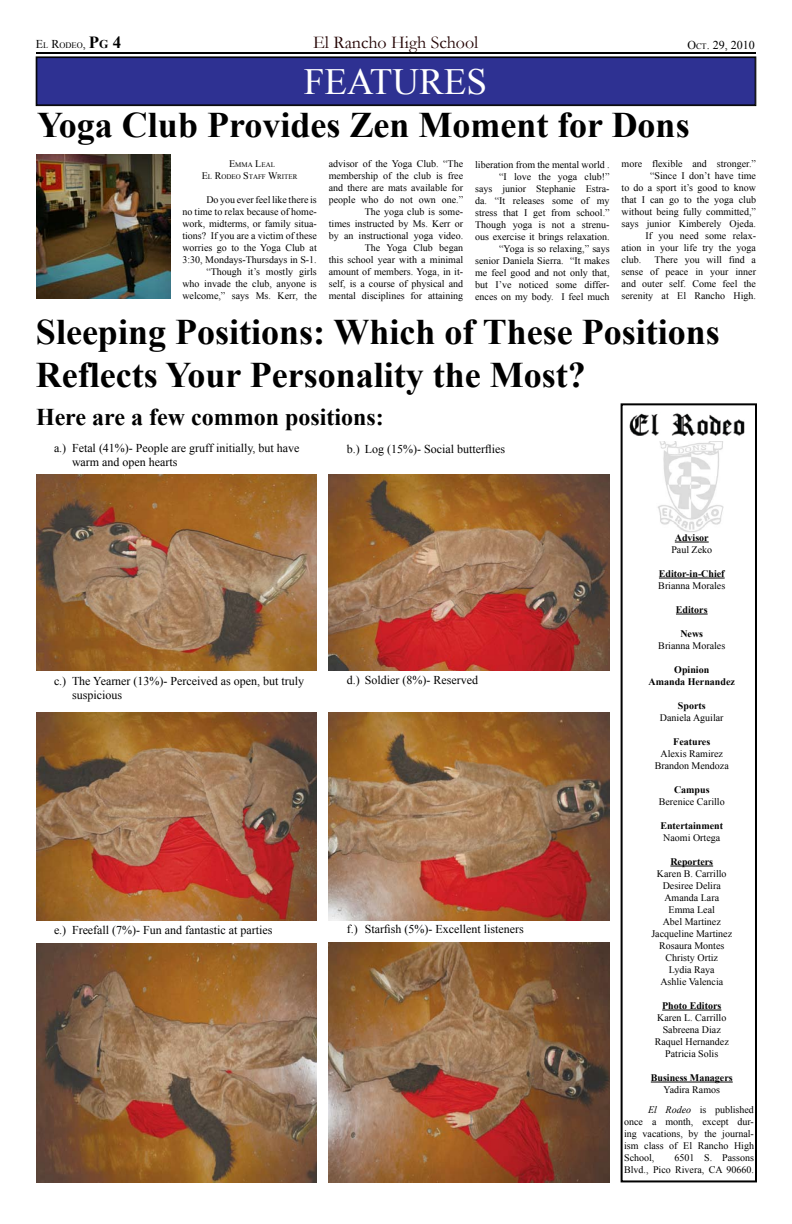
<style>
.page{position:relative;width:792px;height:1224px;background:#fff}
.page>*{position:absolute;margin:0;border:0;box-sizing:border-box;transform-origin:0 0}
.t1{font:37px "Times New Roman";color:#fff}
.t2{font:700 36px/43.2px "Times New Roman";color:#000}
.t3{font:700 24px "Times New Roman";color:#000}
.t4{font:18px "Garamond";color:#230303}
.t5{font:12px/14.4px "Times New Roman";color:#000}
.t6{font:12px "Times New Roman";color:#000}
.t7{font:10px/12px "Times New Roman";color:#000;text-align:right}
.t8{font:700 10px/12px "Times New Roman";color:#000;text-align:center}
.t9{font:8.4px "Times New Roman";color:#000}
.t10{font:7px/12px "Times New Roman";color:#000}
.s1{font-size:12px}
.s2{font-weight:700;font-size:17px}
.s3{font-weight:700;font-size:11.9px}
.s4{font-size:8.4px}
.s5{font-size:10px}
.s6{font-style:italic}
</style>
<div class="page">
<div style="left:36px;top:57px;width:720px;height:49px;background:#2e3192"></div>
<div style="left:37px;top:57px;width:718px;height:48px;border:1px solid #000"></div>
<hr style="left:36px;top:52px;width:720px;height:2px;background:#000">
<img style="left:36px;top:474px;width:281px;height:197px">
<img style="left:329px;top:474px;width:281px;height:197px">
<img style="left:36px;top:712px;width:281px;height:209px">
<img style="left:329px;top:712px;width:281px;height:209px">
<img style="left:36px;top:943px;width:281px;height:240px">
<img style="left:329px;top:942px;width:281px;height:241px">
<img style="left:657px;top:441px;width:67px;height:102px">
<div style="left:621px;top:403px;width:136px;height:779px;border:2px solid #000"></div>
<hr style="left:675px;top:542px;width:34px;height:1px;background:#000">
<hr style="left:659px;top:578px;width:66px;height:1px;background:#000">
<hr style="left:676px;top:614px;width:32px;height:1px;background:#000">
<hr style="left:670px;top:866px;width:43px;height:1px;background:#000">
<hr style="left:662px;top:1010px;width:59px;height:1px;background:#000">
<hr style="left:651px;top:1082px;width:82px;height:1px;background:#000">
<img style="left:629px;top:413px;width:116px;height:23px">
<img style="left:36px;top:155px;width:134px;height:143px">
<p class="t9" style="left:36px;top:40px;width:87px"><span class="s1">E</span>L <span class="s1">R</span>ODEO<span class="s1">,</span> <span class="s2">P</span><span class="s3">g</span> <span class="s2">4</span></p>
<h3 class="t4" style="left:313px;top:31px;width:167px">El Rancho High School</h3>
<p class="t6" style="left:687px;top:37px;width:69px">O<span class="s4">CT</span>. 29, 2010</p>
<h1 class="t1" style="left:304px;top:57px;width:45px">Features</h1>
<h2 class="t2" style="left:37px;top:103px;width:654px">Yoga Club Provides Zen Moment for Dons</h2>
<p class="t10" style="left:202px;top:159px;width:97px;text-indent:27px"><span class="s5">E</span>MMA <span class="s5">L</span>EAL<br><span class="s5">E</span>L <span class="s5">R</span>ODEO <span class="s5">S</span>TAFF <span class="s5">W</span>RITER</p>
<p class="t7" style="left:182px;top:194px;width:136px">Do you ever feel like there is<br>no time to relax because of home&shy;work, midterms, or family situa&shy;tions? If you are a victim of these worries go to the Yoga Club at<br>3:30, Mondays-Thursdays in S-1. “Though it’s mostly girls<br>who invade the club, anyone is welcome,” says Ms. Kerr, the</p>
<p class="t7" style="left:329px;top:158px;width:136px">advisor of the Yoga Club. “The membership of the club is free and there are mats available for people who do not own one.”<br>The yoga club is some-<br>times instructed by Ms. Kerr or by an instructional yoga video.<br>The Yoga Club began<br>this school year with a minimal amount of members. Yoga, in it&shy;self, is a course of physical and mental disciplines for attaining</p>
<p class="t7" style="left:475px;top:158px;width:136px">liberation from the mental world . “I love the yoga club!”<br>says junior Stephanie Estra&shy;da. “It releases some of my stress that I get from school.”<br>Though yoga is not a strenu&shy;ous exercise it brings relaxation. “Yoga is so relaxing,” says senior Daniela Sierra. “It makes me feel good and not only that, but I’ve noticed some differ&shy;ences on my body. I feel much</p>
<p class="t7" style="left:622px;top:158px;width:136px">more flexible and stronger.”</p>
<p class="t7" style="left:650px;top:170px;width:107px">“Since I don’t have time</p>
<p class="t7" style="left:622px;top:182px;width:136px">to do a sport it’s good to know</p>
<p class="t7" style="left:622px;top:194px;width:136px">that I can go to the yoga club</p>
<p class="t7" style="left:622px;top:206px;width:136px">without being fully committed,”</p>
<p class="t7" style="left:622px;top:218px;width:136px">says junior Kimberely Ojeda.</p>
<p class="t7" style="left:646px;top:230px;width:112px">If you need some relax-</p>
<p class="t7" style="left:622px;top:242px;width:136px">ation in your life try the yoga</p>
<p class="t7" style="left:622px;top:254px;width:21px">club.</p>
<p class="t7" style="left:622px;top:254px;width:136px;text-align:justify;text-indent:33px">There you will find a sense of peace in your inner and outer self. Come feel the serenity at El Rancho High.</p>
<h2 class="t2" style="left:36px;top:309px;width:685px">Sleeping Positions: Which of These Positions<br>Reflects Your Personality the Most?</h2>
<h3 class="t3" style="left:36px;top:401px;width:349px">Here are a few common positions:</h3>
<p class="t5" style="left:347px;top:441px;width:160px">b.) Log (15%)- Social butterflies</p>
<p class="t5" style="left:72px;top:441px;width:229px;text-indent:-18px">a.) Fetal (41%)- People are gruff initially, but have warm and open hearts</p>
<p class="t5" style="left:72px;top:673px;width:234px;text-indent:-18px">c.) The Yearner (13%)- Perceived as open, but truly suspicious</p>
<p class="t5" style="left:347px;top:673px;width:133px">d.) Soldier (8%)- Reserved</p>
<p class="t5" style="left:54px;top:922px;width:220px">e.) Freefall (7%)- Fun and fantastic at parties</p>
<p class="t5" style="left:347px;top:922px;width:178px">f.) Starfish (5%)- Excellent listeners</p>
<p class="t8" style="left:675px;top:531px;width:35px">Advisor</p>
<p class="t7" style="left:671px;top:543px;width:42px">Paul Zeko</p>
<p class="t8" style="left:659px;top:567px;width:67px">Editor-in-Chief</p>
<p class="t7" style="left:658px;top:579px;width:68px">Brianna Morales</p>
<p class="t8" style="left:676px;top:603px;width:33px">Editors</p>
<p class="t8" style="left:680px;top:627px;width:24px">News</p>
<p class="t7" style="left:658px;top:639px;width:68px">Brianna Morales</p>
<p class="t8" style="left:649px;top:663px;width:88px">Opinion<br>Amanda Hernandez</p>
<p class="t8" style="left:678px;top:699px;width:29px">Sports</p>
<p class="t7" style="left:660px;top:711px;width:65px">Daniela Aguilar</p>
<p class="t8" style="left:673px;top:735px;width:39px">Features</p>
<p class="t7" style="left:655px;top:747px;width:76px;text-align:center">Alexis Ramirez<br>Brandon Mendoza</p>
<p class="t8" style="left:674px;top:783px;width:37px">Campus</p>
<p class="t7" style="left:659px;top:795px;width:67px">Berenice Carillo</p>
<p class="t8" style="left:660px;top:819px;width:64px">Entertainment</p>
<p class="t7" style="left:663px;top:831px;width:58px">Naomi Ortega</p>
<p class="t8" style="left:670px;top:855px;width:44px">Reporters</p>
<p class="t7" style="left:651px;top:867px;width:82px;text-align:center">Karen B. Carrillo<br>Desiree Delira<br>Amanda Lara<br>Emma Leal<br>Abel Martinez<br>Jacqueline Martinez<br>Rosaura Montes<br>Christy Ortiz<br>Lydia Raya<br>Ashlie Valencia</p>
<p class="t8" style="left:662px;top:999px;width:61px">Photo Editors</p>
<p class="t7" style="left:655px;top:1011px;width:76px;text-align:center">Karen L. Carrillo<br>Sabreena Diaz<br>Raquel Hernandez<br>Patricia Solis</p>
<p class="t8" style="left:651px;top:1071px;width:83px">Business Managers</p>
<p class="t7" style="left:648px;top:1080px;width:107px;line-height:19.6px;text-align:left;text-indent:15px">Yadira Ramos<br><span class="s6">El Rodeo</span> is published</p>
<p class="t7" style="left:624px;top:1115px;width:131px;text-align:justify">once a month, except dur&shy;ing vacations, by the journal&shy;ism class of El Rancho High School,</p>
<p class="t7" style="left:624px;top:1151px;width:131px">6501 S. Passons<br>Blvd., Pico Rivera, CA 90660.</p>
</div>
